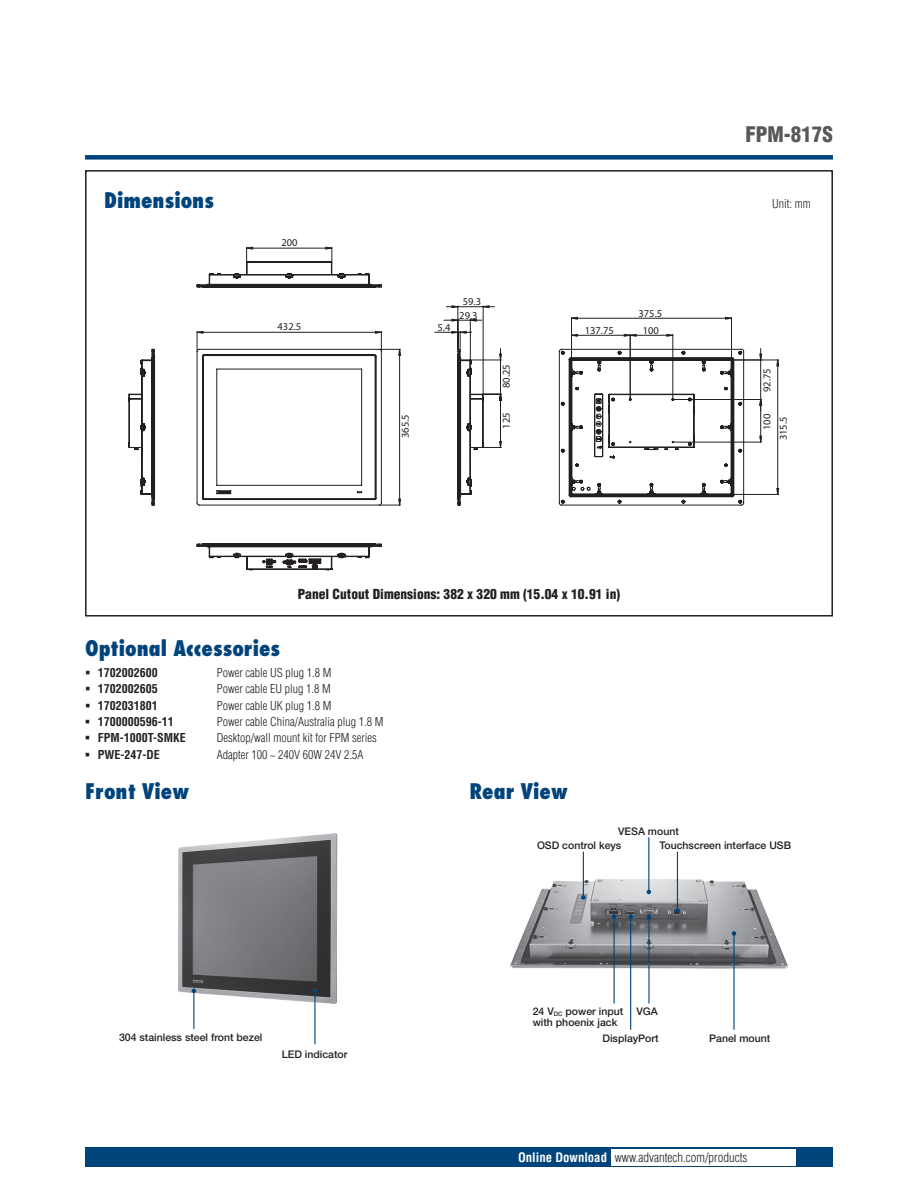
<style>
.page{position:relative;width:918px;height:1188px;background:#fff}
.page>*{position:absolute;margin:0;border:0;box-sizing:border-box;transform-origin:0 0}
.t1{font:800 condensed 21px "Futura";color:#00447b}
.t2{font:900 condensed 21px "Helvetica";color:#57585a}
.t3{font:900 condensed 13.5px "Helvetica";color:#231f20}
.t4{font:300 condensed 12.75px "Helvetica";color:#231f20}
.t5{font:300 condensed 12px "Helvetica";color:#231f20}
.t6{font:700 condensed 12px "Helvetica";color:#231f20}
.t7{font:500 10.5px/14.4px "Helvetica Neue";color:#231f20}
.t8{font:10.5px "Myriad Pro";color:#231f20}
.s1{font-size:6.15px}
.s2{font-weight:700;color:#fff}
</style>
<div class="page">
<div style="left:85px;top:155px;width:748px;height:5px;background:#00447b"></div>
<div style="left:85px;top:1147px;width:748px;height:20px;background:#00447b"></div>
<div style="left:611px;top:1149px;width:184px;height:16px;background:#fff"></div>
<img style="left:511px;top:871px;width:277px;height:104px">
<img style="left:178px;top:834px;width:160px;height:169px">
<div style="left:85px;top:170px;width:748px;height:447px;border:2px solid #231f20"></div>
<hr style="left:193px;top:991px;width:1px;height:38px;background:#00447b">
<svg style="left:192px;top:989px;width:4px;height:4px"></svg>
<hr style="left:314px;top:991px;width:2px;height:53px;background:#00447b">
<svg style="left:313px;top:989px;width:4px;height:4px"></svg>
<hr style="left:648px;top:837px;width:1px;height:55px;background:#00447b">
<svg style="left:647px;top:890px;width:4px;height:4px"></svg>
<hr style="left:583px;top:852px;width:1px;height:45px;background:#00447b">
<svg style="left:581px;top:895px;width:5px;height:5px"></svg>
<hr style="left:677px;top:852px;width:1px;height:59px;background:#00447b">
<svg style="left:675px;top:908px;width:5px;height:5px"></svg>
<hr style="left:614px;top:916px;width:1px;height:87px;background:#00447b">
<svg style="left:612px;top:914px;width:4px;height:5px"></svg>
<hr style="left:648px;top:916px;width:2px;height:87px;background:#00447b">
<svg style="left:647px;top:914px;width:4px;height:5px"></svg>
<hr style="left:630px;top:916px;width:1px;height:114px;background:#00447b">
<svg style="left:628px;top:914px;width:5px;height:5px"></svg>
<hr style="left:733px;top:933px;width:2px;height:97px;background:#00447b">
<svg style="left:732px;top:931px;width:4px;height:5px"></svg>
<svg style="left:196px;top:331px;width:205px;height:175px"></svg>
<svg style="left:196px;top:246px;width:186px;height:42px"></svg>
<svg style="left:128px;top:349px;width:27px;height:157px"></svg>
<svg style="left:196px;top:543px;width:186px;height:27px"></svg>
<hr style="left:760px;top:400px;width:1px;height:42px;background:#231f20">
<hr style="left:674px;top:442px;width:88px;height:1px;background:#231f20">
<hr style="left:674px;top:399px;width:88px;height:1px;background:#231f20">
<hr style="left:732px;top:360px;width:47px;height:1px;background:#231f20">
<hr style="left:732px;top:494px;width:47px;height:1px;background:#231f20">
<svg style="left:759px;top:435px;width:4px;height:8px"></svg>
<svg style="left:759px;top:349px;width:4px;height:62px"></svg>
<svg style="left:776px;top:359px;width:4px;height:136px"></svg>
<svg style="left:435px;top:305px;width:67px;height:201px"></svg>
<svg style="left:558px;top:316px;width:186px;height:190px"></svg>
<h1 class="t1" style="left:104px;top:187px;width:111px">Dimensions</h1>
<p class="t8" style="left:281px;top:236px;width:18px">200</p>
<p class="t8" style="left:278px;top:320px;width:25px">432.5</p>
<p class="t8" style="left:399px;top:438px;width:25px;rotate:-90deg">365.5</p>
<p class="t8" style="left:437px;top:321px;width:14px">5.4</p>
<p class="t8" style="left:463px;top:295px;width:20px">59.3</p>
<p class="t8" style="left:459px;top:309px;width:20px">29.3</p>
<p class="t8" style="left:500px;top:388px;width:25px;rotate:-90deg">80.25</p>
<p class="t8" style="left:500px;top:429px;width:18px;rotate:-90deg">125</p>
<p class="t8" style="left:585px;top:324px;width:31px">137.75</p>
<p class="t8" style="left:639px;top:307px;width:25px">375.5</p>
<p class="t8" style="left:643px;top:324px;width:18px">100</p>
<p class="t3" style="left:298px;top:585px;width:324px">Panel Cutout Dimensions: 382 x 320 mm (15.04 x 10.91 in)</p>
<h1 class="t1" style="left:85px;top:635px;width:197px">Optional Accessories</h1>
<p class="t6" style="left:98px;top:665px;width:61px">1702002600</p>
<p class="t5" style="left:217px;top:665px;width:116px">Power cable US plug 1.8 M</p>
<p class="t6" style="left:98px;top:681px;width:61px">1702002605</p>
<p class="t5" style="left:217px;top:681px;width:115px">Power cable EU plug 1.8 M</p>
<p class="t6" style="left:98px;top:698px;width:61px">1702031801</p>
<p class="t5" style="left:217px;top:698px;width:116px">Power cable UK plug 1.8 M</p>
<p class="t6" style="left:98px;top:714px;width:77px">1700000596-11</p>
<p class="t5" style="left:217px;top:714px;width:168px">Power cable China/Australia plug 1.8 M</p>
<p class="t6" style="left:98px;top:730px;width:90px">FPM-1000T-SMKE</p>
<p class="t5" style="left:217px;top:731px;width:161px">Desktop/wall mount kit for FPM series</p>
<p class="t6" style="left:98px;top:747px;width:63px">PWE-247-DE</p>
<p class="t5" style="left:217px;top:747px;width:148px">Adapter 100 ~ 240V 60W 24V 2.5A</p>
<h1 class="t1" style="left:85px;top:778px;width:106px">Front View</h1>
<h1 class="t1" style="left:470px;top:778px;width:100px">Rear View</h1>
<h1 class="t2" style="left:745px;top:121px;width:89px">FPM-817S</h1>
<p class="t5" style="left:772px;top:196px;width:40px">Unit: mm</p>
<p class="t8" style="left:760px;top:392px;width:25px;rotate:-90deg">92.75</p>
<p class="t8" style="left:760px;top:430px;width:18px;rotate:-90deg">100</p>
<p class="t8" style="left:777px;top:440px;width:25px;rotate:-90deg">315.5</p>
<p class="t7" style="left:119px;top:1030px;width:145px">304 stainless steel front bezel</p>
<p class="t7" style="left:282px;top:1047px;width:67px">LED indicator</p>
<p class="t7" style="left:537px;top:824px;width:143px;text-indent:81px">VESA mount<br>OSD control keys</p>
<p class="t7" style="left:659px;top:838px;width:133px">Touchscreen interface USB</p>
<p class="t7" style="left:533px;top:1006px;width:92px;line-height:10.4px">24 V<span class="s1">DC</span> power input with phoenix jack</p>
<p class="t7" style="left:637px;top:1004px;width:23px">VGA</p>
<p class="t7" style="left:603px;top:1031px;width:58px">DisplayPort</p>
<p class="t7" style="left:709px;top:1031px;width:63px">Panel mount</p>
<p class="t4" style="left:518px;top:1149px;width:231px"><span class="s2">Online Download</span> www.advantech.com/products</p>
</div>
